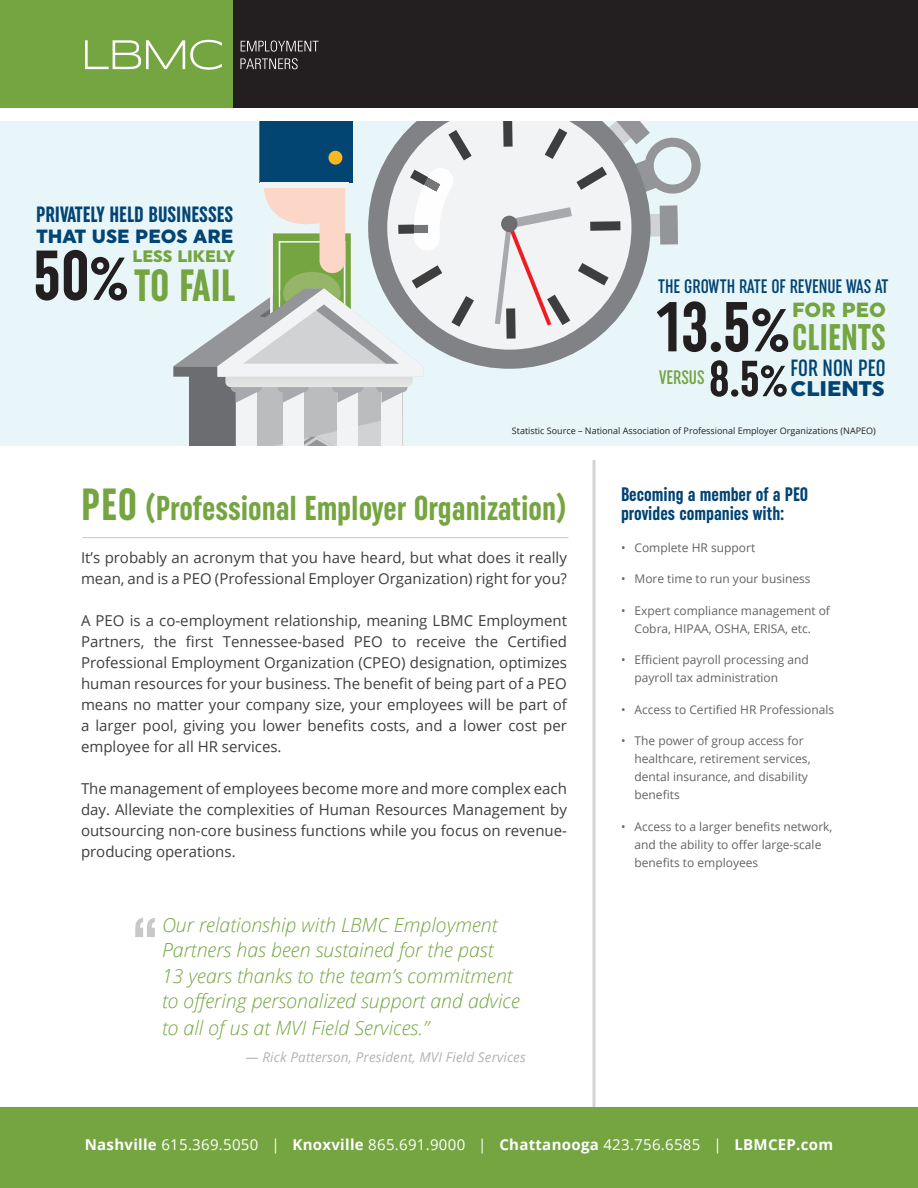
<style>
.page{position:relative;width:918px;height:1188px;background:#fff}
.page>*{position:absolute;margin:0;border:0;box-sizing:border-box;transform-origin:0 0}
.t1{font:700 extra-condensed 70.5px "Uniform";color:#231f20}
.t2{font:700 condensed 60px "Helvetica Neue";color:#c7c8ca}
.t3{font:700 extra-condensed 50.7px "Uniform";color:#231f20}
.t4{font:700 extra-condensed 45.15px "Uniform";letter-spacing:-.005em;color:#75a540}
.t5{font:700 extra-condensed 37.05px "Uniform";color:#75a540}
.t6{font:700 extra-condensed 34.5px "Uniform";color:#75a540}
.t7{font:500 extra-condensed 23.4px "Uniform";color:#024472}
.t8{font:700 extra-condensed 22.05px "Uniform";color:#024472}
.t9{font:900 21.15px "Uniform";color:#024472;scale:1.04 1}
.t10{font:900 20.55px "Uniform";color:#75a540}
.t11{font:italic 300 19.5px "Open Sans";color:#75a540}
.t12{font:700 extra-condensed 19.5px/19.5px "Uniform";color:#014371}
.t13{font:500 extra-condensed 19.5px "Uniform";color:#024472}
.t14{font:500 extra-condensed 19.5px "Uniform";color:#75a540}
.t15{font:900 19.2px "Uniform";color:#024472}
.t16{font:900 16.65px "Uniform";color:#75a540}
.t17{font:15px/21px "Open Sans";color:#3e3e3f;text-align:justify}
.t18{font:700 15px "Open Sans";letter-spacing:.02em;color:#fff}
.t19{font:italic 13.5px "Open Sans";letter-spacing:.01em;color:#b2b3b7}
.t20{font:12px/18px "Open Sans";color:#636366}
.t21{font:9px "Open Sans";color:#231f20}
.s1{font-size:45px}
.s2{font-weight:400}
</style>
<div class="page">
<div style="left:0;top:0;width:918px;height:108px;background:#231f20"></div>
<div style="left:0;top:0;width:233px;height:108px;background:#75a540"></div>
<svg style="left:85px;top:40px;width:137px;height:30px"></svg>
<svg style="left:241px;top:41px;width:78px;height:11px"></svg>
<svg style="left:240px;top:58px;width:58px;height:11px"></svg>
<div style="left:0;top:121px;width:918px;height:324px;background:#e8f6fa"></div>
<svg style="left:482px;top:351px;width:96px;height:18px;fill:#808285"></svg>
<svg style="left:482px;top:346px;width:101px;height:5px"></svg>
<svg style="left:492px;top:121px;width:209px;height:227px"></svg>
<div style="left:501px;top:216px;width:17px;height:16px;background:#6c6d70;border-radius:50%"></div>
<svg style="left:173px;top:121px;width:309px;height:324px"></svg>
<div style="left:259px;top:121px;width:94px;height:61px;background:#024472"></div>
<div style="left:328px;top:151px;width:14px;height:14px;background:#fbb620;border-radius:50%"></div>
<div style="left:260px;top:182px;width:89px;height:6px;background:#f2f3f4"></div>
<svg style="left:283px;top:272px;width:58px;height:42px"></svg>
<svg style="left:592px;top:460px;width:4px;height:647px;background:#dcddde"></svg>
<div style="left:0;top:1107px;width:918px;height:81px;background:#75a540"></div>
<hr style="left:82px;top:537px;width:486px;height:1px;background:#c7c8ca">
<h3 class="t8" style="left:36px;top:202px;width:199px">PRIVATELY HELD BUSINESSES</h3>
<p class="t15" style="left:37px;top:224px;width:198px">THAT USE PEOS ARE</p>
<h1 class="t1" style="left:33px;top:235px;width:97px">50%</h1>
<p class="t16" style="left:133px;top:246px;width:104px">LESS LIKELY</p>
<h3 class="t4" style="left:134px;top:259px;width:103px">TO FAIL</h3>
<h3 class="t13" style="left:658px;top:275px;width:232px">THE GROWTH RATE OF REVENUE WAS AT</h3>
<h1 class="t1" style="left:656px;top:286px;width:135px">13.5%</h1>
<h3 class="t7" style="left:791px;top:354px;width:97px">FOR NON PEO</h3>
<h3 class="t9" style="left:791px;top:376px;width:92px">CLIENTS</h3>
<h3 class="t10" style="left:792px;top:297px;width:95px">FOR PEO</h3>
<h3 class="t5" style="left:792px;top:316px;width:95px">CLIENTS</h3>
<h3 class="t3" style="left:709px;top:350px;width:80px">8.5%</h3>
<h3 class="t14" style="left:659px;top:366px;width:47px">VERSUS</h3>
<p class="t21" style="left:512px;top:425px;width:365px">Statistic Source – National Association of Professional Employer Organizations (NAPEO)</p>
<p class="t6" style="left:81px;top:488px;width:487px"><span class="s1">PEO</span> (Professional Employer Organization)</p>
<p class="t17" style="left:81px;top:547px;width:488px">It’s probably an acronym that you have heard, but what does it really mean, and is a PEO (Professional Employer Organization) right for you?</p>
<p class="t17" style="left:81px;top:610px;width:488px">A PEO is a co-employment relationship, meaning LBMC Employment Partners, the first Tennessee-based PEO to receive the Certified Professional Employment Organization (CPEO) designation, optimizes human resources for your business. The benefit of being part of a PEO means no matter your company size, your employees will be part of a larger pool, giving you lower benefits costs, and a lower cost per employee for all HR services.</p>
<p class="t17" style="left:81px;top:778px;width:488px">The management of employees become more and more complex each day. Alleviate the complexities of Human Resources Management by outsourcing non-core business functions while you focus on revenue&shy;producing operations.</p>
<p class="t2" style="left:131px;top:889px;width:29px">“</p>
<p class="t11" style="left:162px;top:911px;width:337px">Our relationship with LBMC Employment</p>
<p class="t11" style="left:162px;top:937px;width:333px">Partners has been sustained for the past</p>
<p class="t11" style="left:162px;top:962px;width:352px">13 years thanks to the team’s commitment</p>
<p class="t11" style="left:162px;top:988px;width:359px">to offering personalized support and advice</p>
<p class="t11" style="left:162px;top:1015px;width:269px">to all of us at MVI Field Services.”</p>
<p class="t19" style="left:246px;top:1048px;width:282px">— Rick Patterson, President, MVI Field Services</p>
<p class="t12" style="left:621px;top:484px;width:189px">Becoming a member of a PEO provides companies with:</p>
<p class="t20" style="left:621px;top:538px;width:136px">• Complete HR support</p>
<p class="t20" style="left:621px;top:569px;width:191px">• More time to run your business</p>
<p class="t20" style="left:621px;top:601px;width:211px;text-align:center">• Expert compliance management of<br>Cobra, HIPAA, OSHA, ERISA, etc.</p>
<p class="t20" style="left:634px;top:650px;width:176px;text-indent:-14px">• Efficient payroll processing and payroll tax administration</p>
<p class="t20" style="left:621px;top:700px;width:215px">• Access to Certified HR Professionals</p>
<p class="t20" style="left:634px;top:731px;width:178px;text-indent:-14px">• The power of group access for healthcare, retirement services, dental insurance, and disability benefits</p>
<p class="t20" style="left:634px;top:817px;width:200px;text-indent:-14px">• Access to a larger benefits network, and the ability to offer large-scale benefits to employees</p>
<p class="t18" style="left:85px;top:1134px;width:750px">Nashville <span class="s2">615.369.5050 |</span> Knoxville <span class="s2">865.691.9000 |</span> Chattanooga <span class="s2">423.756.6585 |</span> LBMCEP.com</p>
</div>
